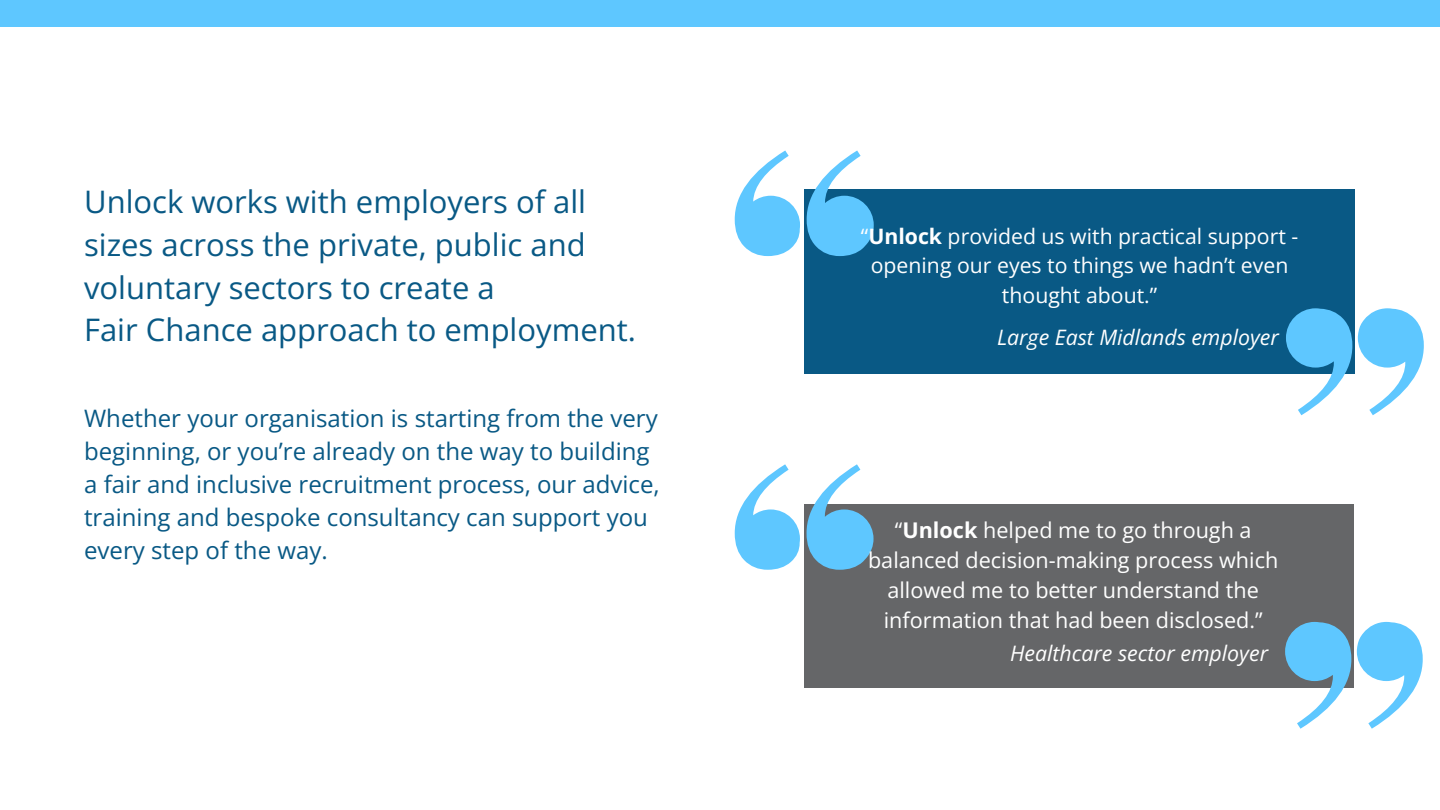
<style>
.page{position:relative;width:1440px;height:810px;background:#fff}
.page>*{position:absolute;margin:0;border:0;box-sizing:border-box;transform-origin:0 0}
.t1{font:31px/42.8px "Open Sans";color:#095985}
.t2{font:24px/33px "Open Sans";color:#095985}
.t3{font:21.6px/30px "Open Sans";color:#fff;text-align:center}
.t4{font:21.3px/29.2px "Open Sans";color:#fff;text-align:center}
.t5{font:italic 21.3px "Open Sans";color:#fff}
.s1{font-weight:700}
</style>
<div class="page">
<div style="left:804px;top:190px;width:551px;height:184px;background:#095985"></div>
<svg style="left:735px;top:151px;width:65px;height:105px"></svg>
<svg style="left:807px;top:151px;width:66px;height:105px"></svg>
<svg style="left:1358px;top:308px;width:66px;height:107px"></svg>
<svg style="left:1286px;top:308px;width:66px;height:107px"></svg>
<div style="left:0;top:0;width:1440px;height:26px;background:#5ec7ff"></div>
<div style="left:804px;top:504px;width:550px;height:184px;background:#656668"></div>
<svg style="left:1357px;top:622px;width:66px;height:107px"></svg>
<svg style="left:1285px;top:622px;width:66px;height:107px"></svg>
<svg style="left:735px;top:464px;width:65px;height:106px"></svg>
<svg style="left:807px;top:464px;width:66px;height:106px"></svg>
<h1 class="t1" style="left:84px;top:180px;width:553px">Unlock works with employers of all sizes across the private, public and voluntary sectors to create a<br>Fair Chance approach to employment.</h1>
<h2 class="t2" style="left:84px;top:402px;width:577px">Whether your organisation is starting from the very beginning, or you’re already on the way to building a fair and inclusive recruitment process, our advice, training and bespoke consultancy can support you every step of the way.</h2>
<p class="t4" style="left:861px;top:221px;width:439px">“<span class="s1">Unlock</span> provided us with practical support - opening our eyes to things we hadn’t even thought about.”</p>
<p class="t5" style="left:997px;top:322px;width:283px">Large East Midlands employer</p>
<p class="t3" style="left:868px;top:515px;width:412px">“<span class="s1">Unlock</span> helped me to go through a balanced decision-making process which allowed me to better understand the information that had been disclosed.”</p>
<p class="t5" style="left:1010px;top:638px;width:260px">Healthcare sector employer</p>
</div>
